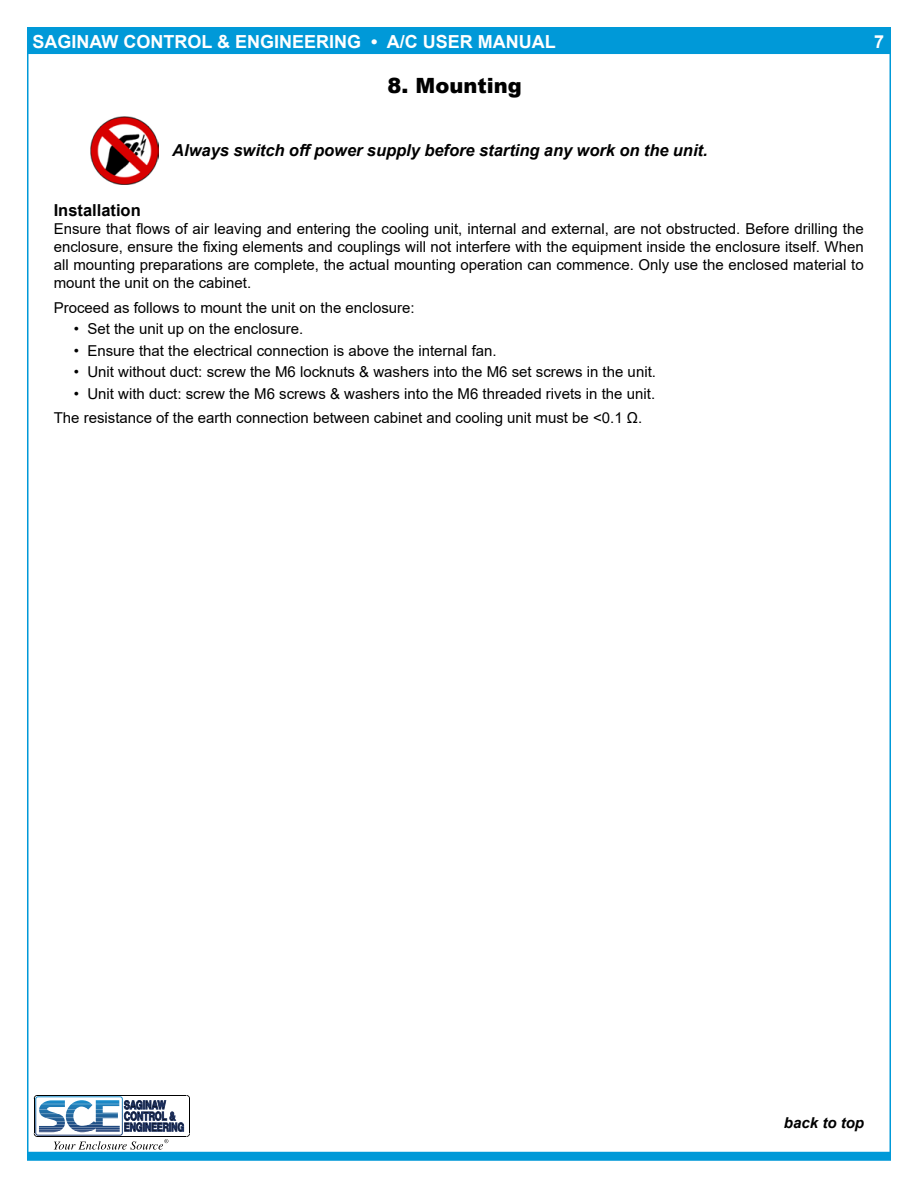
<style>
.page{position:relative;width:918px;height:1188px;background:#fff}
.page>*{position:absolute;margin:0;border:0;box-sizing:border-box;transform-origin:0 0}
.t1{font:900 21px "Arial";color:#000}
.t2{font:700 18px "Arial";color:#fff}
.t3{font:italic 700 16.5px "Arial";color:#000}
.t4{font:700 16.5px "Arial";color:#000}
.t5{font:15px/18px "Arial";color:#000;text-align:justify}
.t6{font:italic 700 15px "Arial";color:#000}
.s1{font-weight:400;font-size:12px;color:#000}
</style>
<div class="page">
<div style="left:27px;top:1152px;width:864px;height:9px;background:#0099d8"></div>
<svg style="left:34px;top:1095px;width:156px;height:55px"></svg>
<div style="left:35px;top:1096px;width:88px;height:40px;border:1px solid #fff;border-radius:2px"></div>
<div style="left:27px;top:27px;width:864px;height:27px;background:#0099d8"></div>
<img style="left:91px;top:117px;width:67px;height:67px">
<p class="t2" style="left:28px;top:29px;width:529px"><span class="s1">B</span>SAGINAW CONTROL &amp; ENGINEERING • A/C USER MANUAL</p>
<p class="t2" style="left:874px;top:29px;width:12px">7</p>
<h1 class="t1" style="left:388px;top:70px;width:136px">8. Mounting</h1>
<p class="t3" style="left:172px;top:140px;width:537px">Always switch off power supply before starting any work on the unit.</p>
<p class="t4" style="left:54px;top:198px;width:89px">Installation</p>
<p class="t5" style="left:54px;top:219px;width:811px">Ensure that flows of air leaving and entering the cooling unit, internal and external, are not obstructed. Before drilling the enclosure, ensure the fixing elements and couplings will not interfere with the equipment inside the enclosure itself. When all mounting preparations are complete, the actual mounting operation can commence. Only use the enclosed material to mount the unit on the cabinet.</p>
<p class="t5" style="left:54px;top:298px;width:363px">Proceed as follows to mount the unit on the enclosure:</p>
<p class="t5" style="left:74px;top:320px;width:231px">• Set the unit up on the enclosure.</p>
<p class="t5" style="left:74px;top:341px;width:424px">• Ensure that the electrical connection is above the internal fan.</p>
<p class="t5" style="left:74px;top:363px;width:584px">• Unit without duct: screw the M6 locknuts &amp; washers into the M6 set screws in the unit.</p>
<p class="t5" style="left:54px;top:381px;width:603px;line-height:24.8px;text-indent:20px">• Unit with duct: screw the M6 screws &amp; washers into the M6 threaded rivets in the unit.<br>The resistance of the earth connection between cabinet and cooling unit must be &lt;0.1 Ω.</p>
<p class="t6" style="left:784px;top:1113px;width:82px">back to top</p>
</div>
